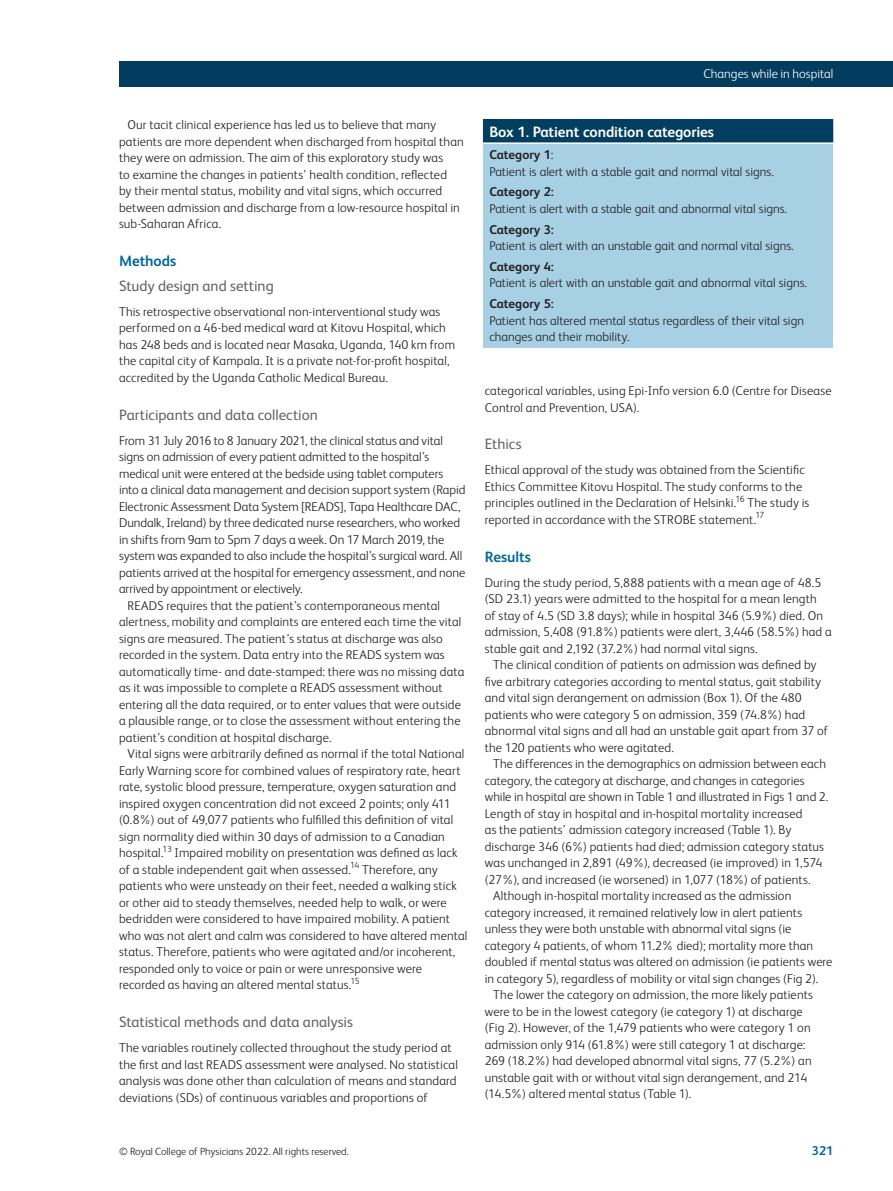
<style>
.page{position:relative;width:893px;height:1191px;background:#fff}
.page>*{position:absolute;margin:0;border:0;box-sizing:border-box;transform-origin:0 0}
.sec_H2{font:15px "FS Albert";color:#636366}
.table-wrap_caption_P{font:700 15px "FS Albert";letter-spacing:-.01em;color:#fff}
.sec_H1_H2{font:15px "FS Albert";color:#636366}
.body_H1{font:700 15px "FS Albert";letter-spacing:-.005em;color:#02689c}
.body_sec_P_Indent{font:300 12.75px/16.5px "FS Albert";letter-spacing:.01em;color:#231f20}
.body_sec_P_noIndent{font:300 12.75px/16.5px "FS Albert";letter-spacing:.005em;color:#231f20}
.tbody_left{font:300 12.75px/16.5px "FS Albert";color:#231f20}
.t1{font:300 12.75px "FS Albert";color:#fff}
.t2{font:700 12.75px "FS Albert";color:#02689c}
.t3{font:300 10.5px "FS Albert";color:#231f20}
.s1{font-weight:700}
</style>
<div class="page">
<div style="left:119px;top:62px;width:774px;height:25px;background:#023d5f"></div>
<div style="left:483px;top:119px;width:350px;height:24px;background:#023e60"></div>
<div style="left:483px;top:143px;width:350px;height:204px;background:#a7d0e4"></div>
<hr style="left:483px;top:142px;width:350px;height:2px;background:#fff">
<p class="body_sec_P_Indent" style="left:119px;top:116px;width:346px;text-indent:9px">Our tacit clinical experience has led us to believe that many patients are more dependent when discharged from hospital than they were on admission. The aim of this exploratory study was<br>to examine the changes in patients’ health condition, reflected<br>by their mental status, mobility and vital signs, which occurred between admission and discharge from a low-resource hospital in sub-Saharan Africa.</p>
<p class="body_H1" style="left:119px;top:252px;width:59px">Methods</p>
<p class="sec_H1_H2" style="left:119px;top:277px;width:156px">Study design and setting</p>
<p class="body_sec_P_noIndent" style="left:119px;top:303px;width:338px">This retrospective observational non-interventional study was performed on a 46-bed medical ward at Kitovu Hospital, which has 248 beds and is located near Masaka, Uganda, 140 km from the capital city of Kampala. It is a private not-for-profit hospital, accredited by the Uganda Catholic Medical Bureau.</p>
<p class="sec_H2" style="left:119px;top:406px;width:200px">Participants and data collection</p>
<p class="body_sec_P_noIndent" style="left:119px;top:432px;width:348px">From 31 July 2016 to 8 January 2021, the clinical status and vital signs on admission of every patient admitted to the hospital’s medical unit were entered at the bedside using tablet computers into a clinical data management and decision support system (Rapid Electronic Assessment Data System [READS], Tapa Healthcare DAC, Dundalk, Ireland) by three dedicated nurse researchers, who worked in shifts from 9am to 5pm 7 days a week. On 17 March 2019, the system was expanded to also include the hospital’s surgical ward. All patients arrived at the hospital for emergency assessment, and none arrived by appointment or electively.</p>
<p class="body_sec_P_Indent" style="left:119px;top:597px;width:347px;text-indent:9px">READS requires that the patient’s contemporaneous mental alertness, mobility and complaints are entered each time the vital signs are measured. The patient’s status at discharge was also recorded in the system. Data entry into the READS system was automatically time- and date-stamped: there was no missing data as it was impossible to complete a READS assessment without entering all the data required, or to enter values that were outside a plausible range, or to close the assessment without entering the patient’s condition at hospital discharge.</p>
<p class="body_sec_P_Indent" style="left:119px;top:745px;width:350px;text-indent:9px">Vital signs were arbitrarily defined as normal if the total National Early Warning score for combined values of respiratory rate, heart rate, systolic blood pressure, temperature, oxygen saturation and inspired oxygen concentration did not exceed 2 points; only 411 (0.8%) out of 49,077 patients who fulfilled this definition of vital sign normality died within 30 days of admission to a Canadian hospital.<sup>13</sup> Impaired mobility on presentation was defined as lack of a stable independent gait when assessed.<sup>14</sup> Therefore, any patients who were unsteady on their feet, needed a walking stick or other aid to steady themselves, needed help to walk, or were bedridden were considered to have impaired mobility. A patient who was not alert and calm was considered to have altered mental status. Therefore, patients who were agitated and/or incoherent, responded only to voice or pain or were unresponsive were recorded as having an altered mental status.<sup>15</sup></p>
<p class="sec_H2" style="left:119px;top:1013px;width:235px">Statistical methods and data analysis</p>
<p class="body_sec_P_noIndent" style="left:119px;top:1039px;width:340px">The variables routinely collected throughout the study period at the first and last READS assessment were analysed. No statistical analysis was done other than calculation of means and standard deviations (SDs) of continuous variables and proportions of</p>
<p class="t1" style="left:703px;top:66px;width:132px">Changes while in hospital</p>
<p class="table-wrap_caption_P" style="left:489px;top:123px;width:226px">Box 1. Patient condition categories</p>
<p class="tbody_left" style="left:489px;top:146px;width:286px"><span class="s1">Category 1</span>:<br>Patient is alert with a stable gait and normal vital signs.</p>
<p class="tbody_left" style="left:489px;top:184px;width:299px"><span class="s1">Category 2:<br></span>Patient is alert with a stable gait and abnormal vital signs.</p>
<p class="tbody_left" style="left:489px;top:221px;width:306px"><span class="s1">Category 3:<br></span>Patient is alert with an unstable gait and normal vital signs.</p>
<p class="tbody_left" style="left:489px;top:258px;width:319px"><span class="s1">Category 4:<br></span>Patient is alert with an unstable gait and abnormal vital signs.</p>
<p class="tbody_left" style="left:489px;top:295px;width:316px"><span class="s1">Category 5:<br></span>Patient has altered mental status regardless of their vital sign changes and their mobility.</p>
<p class="body_sec_P_noIndent" style="left:485px;top:382px;width:348px">categorical variables, using Epi-Info version 6.0 (Centre for Disease<br>Control and Prevention, USA).</p>
<p class="sec_H2" style="left:485px;top:436px;width:38px">Ethics</p>
<p class="body_sec_P_noIndent" style="left:485px;top:462px;width:326px">Ethical approval of the study was obtained from the Scientific Ethics Committee Kitovu Hospital. The study conforms to the principles outlined in the Declaration of Helsinki.<sup>16</sup> The study is reported in accordance with the STROBE statement.<sup>17</sup></p>
<p class="body_H1" style="left:485px;top:548px;width:48px">Results</p>
<p class="body_sec_P_noIndent" style="left:485px;top:574px;width:348px">During the study period, 5,888 patients with a mean age of 48.5 (SD 23.1) years were admitted to the hospital for a mean length<br>of stay of 4.5 (SD 3.8 days); while in hospital 346 (5.9%) died. On admission, 5,408 (91.8%) patients were alert, 3,446 (58.5%) had a stable gait and 2,192 (37.2%) had normal vital signs.</p>
<p class="body_sec_P_Indent" style="left:485px;top:656px;width:345px;text-indent:9px">The clinical condition of patients on admission was defined by five arbitrary categories according to mental status, gait stability and vital sign derangement on admission (Box 1). Of the 480 patients who were category 5 on admission, 359 (74.8%) had abnormal vital signs and all had an unstable gait apart from 37 of the 120 patients who were agitated.</p>
<p class="body_sec_P_Indent" style="left:485px;top:755px;width:345px;text-indent:9px">The differences in the demographics on admission between each category, the category at discharge, and changes in categories while in hospital are shown in Table 1 and illustrated in Figs 1 and 2.<br>Length of stay in hospital and in-hospital mortality increased<br>as the patients’ admission category increased (Table 1). By discharge 346 (6%) patients had died; admission category status was unchanged in 2,891 (49%), decreased (ie improved) in 1,574 (27%), and increased (ie worsened) in 1,077 (18%) of patients.</p>
<p class="body_sec_P_Indent" style="left:485px;top:887px;width:349px;text-indent:9px">Although in-hospital mortality increased as the admission category increased, it remained relatively low in alert patients unless they were both unstable with abnormal vital signs (ie category 4 patients, of whom 11.2% died); mortality more than doubled if mental status was altered on admission (ie patients were in category 5), regardless of mobility or vital sign changes (Fig 2).</p>
<p class="body_sec_P_Indent" style="left:485px;top:986px;width:330px;text-indent:9px">The lower the category on admission, the more likely patients were to be in the lowest category (ie category 1) at discharge (Fig 2). However, of the 1,479 patients who were category 1 on admission only 914 (61.8%) were still category 1 at discharge:<br>269 (18.2%) had developed abnormal vital signs, 77 (5.2%) an unstable gait with or without vital sign derangement, and 214 (14.5%) altered mental status (Table 1).</p>
<p class="t3" style="left:119px;top:1145px;width:231px">© Royal College of Physicians 2022. All rights reserved.</p>
<p class="t2" style="left:812px;top:1143px;width:23px">321</p>
</div>
